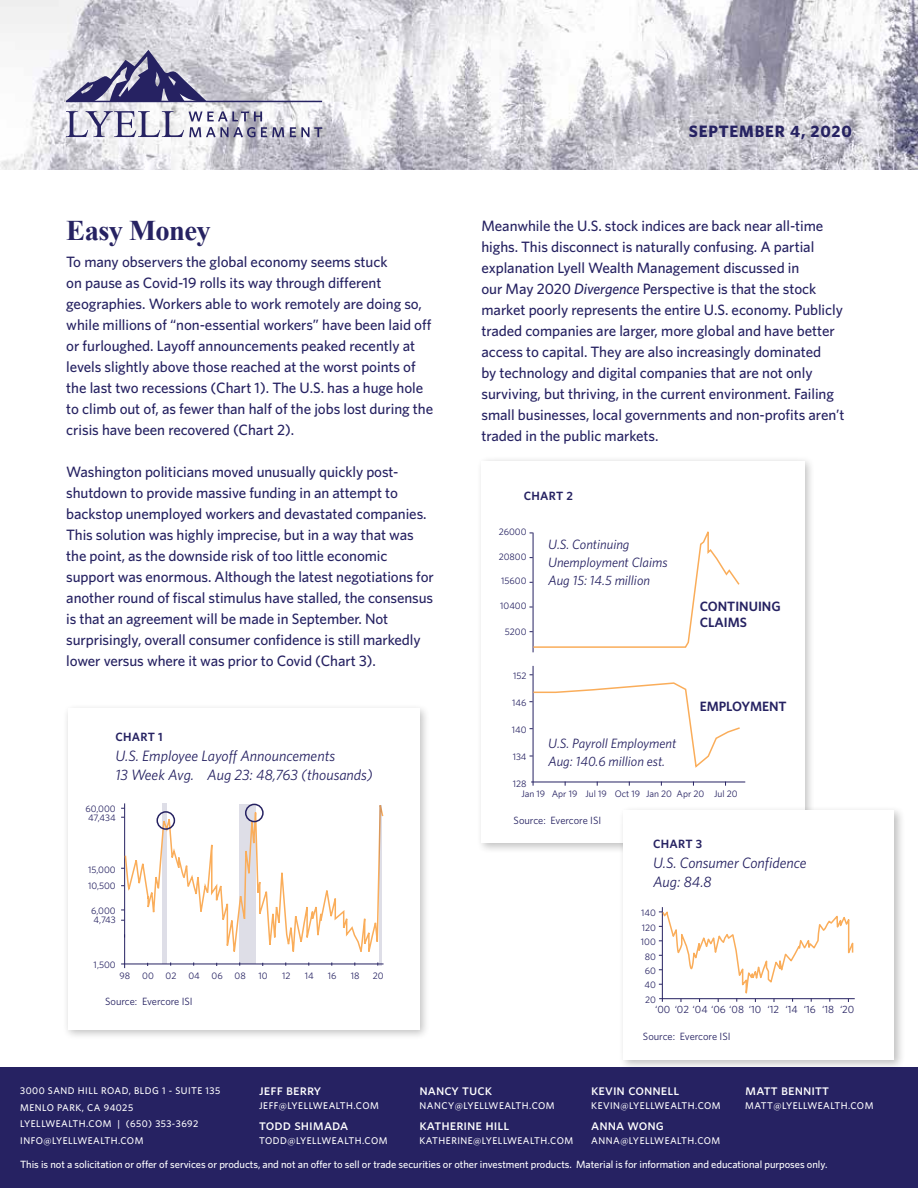
<style>
.page{position:relative;width:918px;height:1188px;background:#fff}
.page>*{position:absolute;margin:0;border:0;box-sizing:border-box;transform-origin:0 0}
.t1{font:700 28.5px "Times New Roman";letter-spacing:-.02em;color:#262262}
.t2{font:700 16.5px "Whitney";letter-spacing:.05em;color:#262262}
.t3{font:500 15px/21px "Whitney";letter-spacing:-.005em;color:#262262}
.t4{font:italic 15px/19.5px "Whitney";color:#262262}
.t5{font:15px "Whitney Medium SC";color:#fff}
.t6{font:italic 13.5px/18px "Whitney";color:#262262}
.t7{font:600 13.5px/16.2px "Whitney";color:#262262}
.t8{font:600 12px "Whitney";letter-spacing:.025em;color:#262262}
.t9{font:500 10.5px "Whitney";letter-spacing:-.005em;color:#fff}
.t10{font:10.5px "Whitney";color:#262262}
.t11{font:500 9.75px/16.5px "Whitney";letter-spacing:.05em;color:#fff}
.t12{font:9.45px/14.4px "Whitney";color:#262262}
.s1{font-style:italic}
</style>
<div class="page">
<img style="left:0;top:0;width:918px;height:169px">
<svg style="left:66px;top:111px;width:218px;height:26px"></svg>
<svg style="left:290px;top:127px;width:32px;height:10px"></svg>
<hr style="left:66px;top:101px;width:256px;height:1px;background:#262262">
<svg style="left:66px;top:50px;width:141px;height:51px;background:#908eab"></svg>
<div style="left:0;top:1067px;width:918px;height:121px;background:#262262"></div>
<div style="left:62px;top:703px;width:369px;height:338px;background:#000;opacity:.25"></div>
<div style="left:68px;top:708px;width:352px;height:322px;background:#fff"></div>
<hr style="left:121px;top:964px;width:263px;height:1px;background:#262262">
<svg style="left:124px;top:803px;width:260px;height:166px"></svg>
<div style="left:156px;top:811px;width:19px;height:19px;border:2px solid #262262;border-radius:50%"></div>
<div style="left:245px;top:804px;width:19px;height:18px;border:2px solid #262262;border-radius:50%"></div>
<hr style="left:379px;top:805px;width:3px;height:160px;background:#262262">
<div style="left:476px;top:456px;width:340px;height:398px;background:#000;opacity:.25"></div>
<div style="left:481px;top:461px;width:324px;height:382px;background:#fff"></div>
<hr style="left:533px;top:533px;width:1px;height:119px;background:#262262">
<hr style="left:533px;top:666px;width:1px;height:120px;background:#262262">
<hr style="left:531px;top:782px;width:214px;height:1px;background:#262262">
<svg style="left:529px;top:531px;width:211px;height:118px"></svg>
<svg style="left:529px;top:681px;width:211px;height:88px"></svg>
<div style="left:618px;top:805px;width:287px;height:266px;background:#000;opacity:.25"></div>
<div style="left:623px;top:811px;width:271px;height:249px;background:#fff"></div>
<hr style="left:659px;top:998px;width:196px;height:1px;background:#262262">
<hr style="left:662px;top:907px;width:1px;height:95px;background:#262262">
<svg style="left:659px;top:911px;width:195px;height:91px"></svg>
<h1 class="t1" style="left:66px;top:210px;width:146px">Easy Money</h1>
<p class="t3" style="left:66px;top:250px;width:368px">To many observers the global economy seems stuck<br>on pause as Covid-19 rolls its way through different geographies. Workers able to work remotely are doing so, while millions of “non-essential workers” have been laid off or furloughed. Layoff announcements peaked recently at levels slightly above those reached at the worst points of the last two recessions (Chart 1). The U.S. has a huge hole to climb out of, as fewer than half of the jobs lost during the crisis have been recovered (Chart 2).</p>
<p class="t3" style="left:66px;top:460px;width:369px">Washington politicians moved unusually quickly post&shy;shutdown to provide massive funding in an attempt to backstop unemployed workers and devastated companies.<br>This solution was highly imprecise, but in a way that was the point, as the downside risk of too little economic support was enormous. Although the latest negotiations for another round of fiscal stimulus have stalled, the consensus is that an agreement will be made in September. Not surprisingly, overall consumer confidence is still markedly lower versus where it was prior to Covid (Chart 3).</p>
<p class="t8" style="left:115px;top:730px;width:49px">CHART 1</p>
<p class="t4" style="left:115px;top:746px;width:259px">U.S. Employee Layoff Announcements<br>13 Week Avg. Aug 23: 48,763 (thousands)</p>
<p class="t12" style="left:85px;top:801px;width:32px">60,000</p>
<p class="t12" style="left:88px;top:810px;width:29px">47,434</p>
<p class="t12" style="left:88px;top:863px;width:29px">15,000</p>
<p class="t12" style="left:91px;top:903px;width:26px">6,000</p>
<p class="t12" style="left:88px;top:878px;width:29px">10,500</p>
<p class="t12" style="left:94px;top:913px;width:24px">4,743</p>
<p class="t12" style="left:94px;top:957px;width:24px">1,500</p>
<p class="t12" style="left:120px;top:968px;width:12px">98</p>
<p class="t12" style="left:142px;top:968px;width:36px">00 02</p>
<p class="t12" style="left:188px;top:968px;width:36px">04 06</p>
<p class="t12" style="left:235px;top:968px;width:13px">08</p>
<p class="t12" style="left:259px;top:968px;width:11px">10</p>
<p class="t12" style="left:282px;top:968px;width:10px">12</p>
<p class="t12" style="left:305px;top:968px;width:10px">14</p>
<p class="t12" style="left:328px;top:968px;width:10px">16</p>
<p class="t12" style="left:351px;top:968px;width:10px">18</p>
<p class="t12" style="left:373px;top:968px;width:12px">20</p>
<p class="t10" style="left:105px;top:995px;width:89px">Source: Evercore ISI</p>
<p class="t2" style="left:689px;top:122px;width:165px">SEPTEMBER 4, 2020</p>
<p class="t3" style="left:481px;top:215px;width:365px">Meanwhile the U.S. stock indices are back near all-time highs. This disconnect is naturally confusing. A partial explanation Lyell Wealth Management discussed in<br>our May 2020 <span class="s1">Divergence</span> Perspective is that the stock market poorly represents the entire U.S. economy. Publicly traded companies are larger, more global and have better access to capital. They are also increasingly dominated<br>by technology and digital companies that are not only surviving, but thriving, in the current environment. Failing small businesses, local governments and non-profits aren’t traded in the public markets.</p>
<p class="t8" style="left:524px;top:489px;width:51px">CHART 2</p>
<p class="t12" style="left:499px;top:524px;width:29px">26000</p>
<p class="t12" style="left:499px;top:549px;width:29px">20800</p>
<p class="t12" style="left:501px;top:573px;width:27px">15600</p>
<p class="t12" style="left:500px;top:598px;width:28px">10400</p>
<p class="t12" style="left:505px;top:624px;width:23px">5200</p>
<p class="t12" style="left:513px;top:669px;width:15px">152</p>
<p class="t12" style="left:512px;top:696px;width:16px">146</p>
<p class="t12" style="left:512px;top:723px;width:16px">140</p>
<p class="t12" style="left:513px;top:750px;width:15px">134</p>
<p class="t6" style="left:548px;top:535px;width:121px">U.S. Continuing<br>Unemployment Claims<br>Aug 15: 14.5 million</p>
<p class="t6" style="left:548px;top:734px;width:130px">U.S. Payroll Employment<br>Aug: 140.6 million est.</p>
<p class="t7" style="left:700px;top:598px;width:83px">CONTINUING<br>CLAIMS</p>
<p class="t7" style="left:700px;top:698px;width:89px">EMPLOYMENT</p>
<p class="t12" style="left:521px;top:779px;width:218px;line-height:9.6px;text-indent:-9px">128<br>Jan 19 Apr 19 Jul 19 Oct 19 Jan 20 Apr 20 Jul 20</p>
<p class="t10" style="left:514px;top:814px;width:89px">Source: Evercore ISI</p>
<p class="t8" style="left:653px;top:837px;width:51px">CHART 3</p>
<p class="t4" style="left:653px;top:852px;width:155px">U.S. Consumer Confidence<br>Aug: 84.8</p>
<p class="t12" style="left:641px;top:906px;width:16px">140</p>
<p class="t12" style="left:641px;top:934px;width:16px">100</p>
<p class="t12" style="left:642px;top:920px;width:16px">120</p>
<p class="t12" style="left:644px;top:949px;width:13px;text-align:justify">80<br>60<br>40<br>20</p>
<p class="t10" style="left:655px;top:1003px;width:201px">‘00 ‘02 ‘04 ‘06 ‘08 ‘10 ‘12 ‘14 ‘16 ‘18 ‘20</p>
<p class="t10" style="left:643px;top:1030px;width:89px">Source: Evercore ISI</p>
<p class="t11" style="left:20px;top:1083px;width:201px">3000 SAND HILL ROAD, BLDG 1 - SUITE 135<br>MENLO PARK, CA 94025<br>LYELLWEALTH.COM | (650) 353-3692<br>INFO@LYELLWEALTH.COM</p>
<p class="t5" style="left:259px;top:1081px;width:63px">jeff berry</p>
<p class="t11" style="left:259px;top:1097px;width:121px">JEFF@LYELLWEALTH.COM</p>
<p class="t5" style="left:259px;top:1116px;width:90px">todd shimada</p>
<p class="t11" style="left:259px;top:1132px;width:130px">TODD@LYELLWEALTH.COM</p>
<p class="t5" style="left:420px;top:1081px;width:74px">nancy tuck</p>
<p class="t11" style="left:420px;top:1097px;width:137px">NANCY@LYELLWEALTH.COM</p>
<p class="t5" style="left:420px;top:1116px;width:91px">katherine hill</p>
<p class="t11" style="left:420px;top:1132px;width:155px">KATHERINE@LYELLWEALTH.COM</p>
<p class="t5" style="left:591px;top:1081px;width:90px">kevin connell</p>
<p class="t11" style="left:591px;top:1097px;width:131px">KEVIN@LYELLWEALTH.COM</p>
<p class="t5" style="left:591px;top:1116px;width:74px">anna wong</p>
<p class="t11" style="left:591px;top:1132px;width:131px">ANNA@LYELLWEALTH.COM</p>
<p class="t5" style="left:745px;top:1081px;width:86px">matt bennitt</p>
<p class="t11" style="left:745px;top:1097px;width:130px">MATT@LYELLWEALTH.COM</p>
<p class="t9" style="left:20px;top:1158px;width:809px">This is not a solicitation or offer of services or products, and not an offer to sell or trade securities or other investment products. Material is for information and educational purposes only.</p>
</div>
